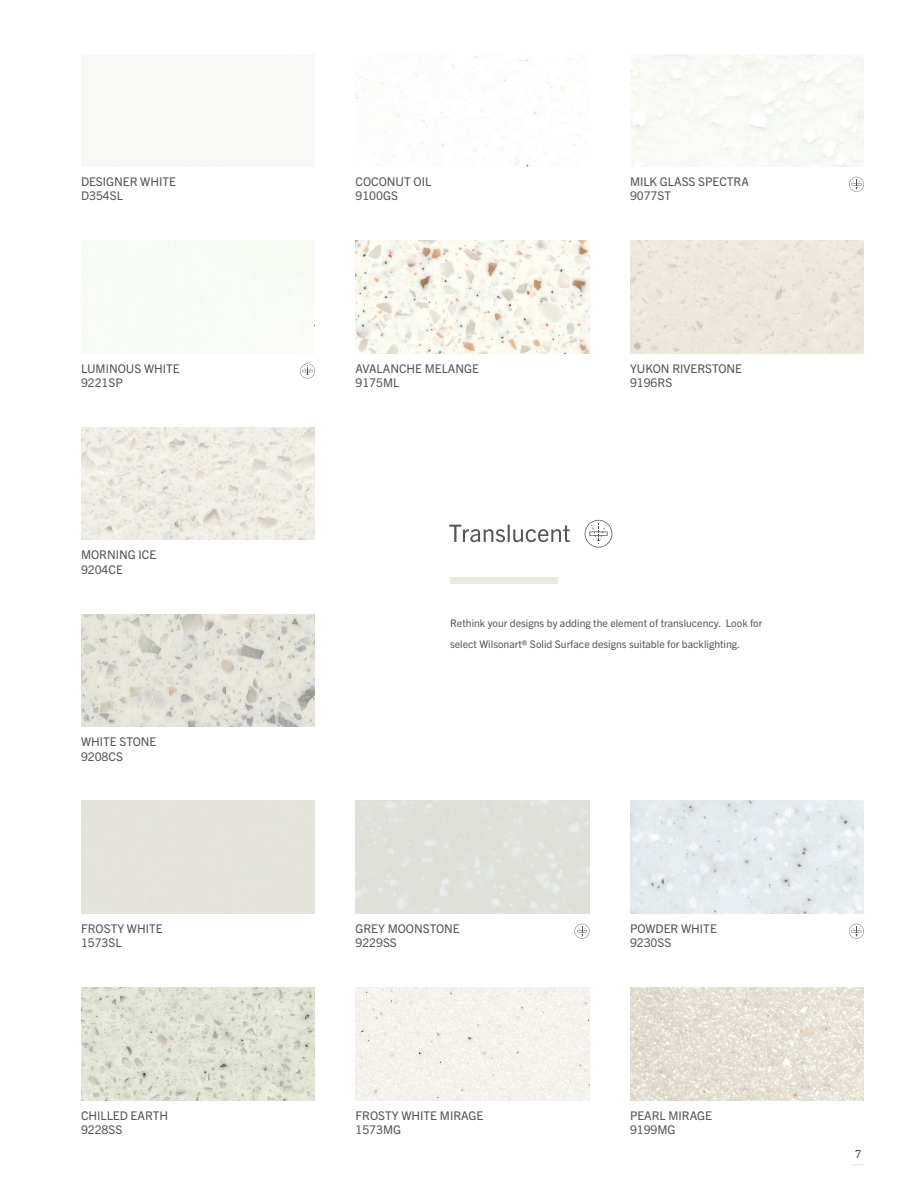
<style>
.page{position:relative;width:918px;height:1188px;background:#fff}
.page>*{position:absolute;margin:0;border:0;box-sizing:border-box;transform-origin:0 0}
.t1{font:12px/14.4px "Trade Gothic Next LT Pro";color:#54565a}
.t2{font:12px "Tisa Pro";color:#54565a}
.t3{font:10.5px/21px "Trade Gothic Next LT Pro";color:#54565a}
</style>
<div class="page">
<svg style="left:585px;top:520px;width:27px;height:28px"></svg>
<svg style="left:449px;top:525px;width:121px;height:17px"></svg>
<div style="left:450px;top:578px;width:108px;height:6px;background:#ede9df"></div>
<img style="left:81px;top:988px;width:234px;height:112px">
<svg style="left:849px;top:177px;width:15px;height:15px"></svg>
<img style="left:356px;top:56px;width:229px;height:110px">
<img style="left:356px;top:241px;width:234px;height:112px">
<svg style="left:300px;top:364px;width:15px;height:14px"></svg>
<div style="left:630px;top:241px;width:234px;height:112px;background:#ece7dd"></div>
<img style="left:81px;top:428px;width:234px;height:112px">
<img style="left:81px;top:614px;width:234px;height:113px">
<svg style="left:575px;top:924px;width:14px;height:15px"></svg>
<svg style="left:849px;top:924px;width:15px;height:15px"></svg>
<img style="left:630px;top:801px;width:234px;height:113px">
<img style="left:356px;top:988px;width:234px;height:112px">
<img style="left:630px;top:988px;width:234px;height:112px">
<p class="t1" style="left:81px;top:173px;width:96px">DESIGNER WHITE<br>D354SL</p>
<p class="t1" style="left:356px;top:173px;width:77px">COCONUT OIL<br>9100GS</p>
<p class="t1" style="left:630px;top:173px;width:120px">MILK GLASS SPECTRA<br>9077ST</p>
<p class="t1" style="left:81px;top:360px;width:100px">LUMINOUS WHITE<br>9221SP</p>
<p class="t1" style="left:630px;top:360px;width:114px">YUKON RIVERSTONE<br>9196RS</p>
<p class="t1" style="left:356px;top:360px;width:125px">AVALANCHE MELANGE<br>9175ML</p>
<p class="t1" style="left:81px;top:547px;width:77px">MORNING ICE<br>9204CE</p>
<p class="t1" style="left:81px;top:734px;width:77px">WHITE STONE<br>9208CS</p>
<p class="t3" style="left:450px;top:612px;width:314px">Rethink your designs by adding the element of translucency. Look for select Wilsonart® Solid Surface designs suitable for backlighting.</p>
<p class="t1" style="left:81px;top:921px;width:83px">FROSTY WHITE<br>1573SL</p>
<p class="t1" style="left:356px;top:920px;width:106px">GREY MOONSTONE<br>9229SS</p>
<p class="t1" style="left:630px;top:920px;width:88px">POWDER WHITE<br>9230SS</p>
<p class="t1" style="left:81px;top:1107px;width:89px">CHILLED EARTH<br>9228SS</p>
<p class="t1" style="left:356px;top:1107px;width:129px">FROSTY WHITE MIRAGE<br>1573MG</p>
<p class="t1" style="left:630px;top:1107px;width:84px">PEARL MIRAGE<br>9199MG</p>
<p class="t2" style="left:855px;top:1145px;width:8px">7</p>
</div>
